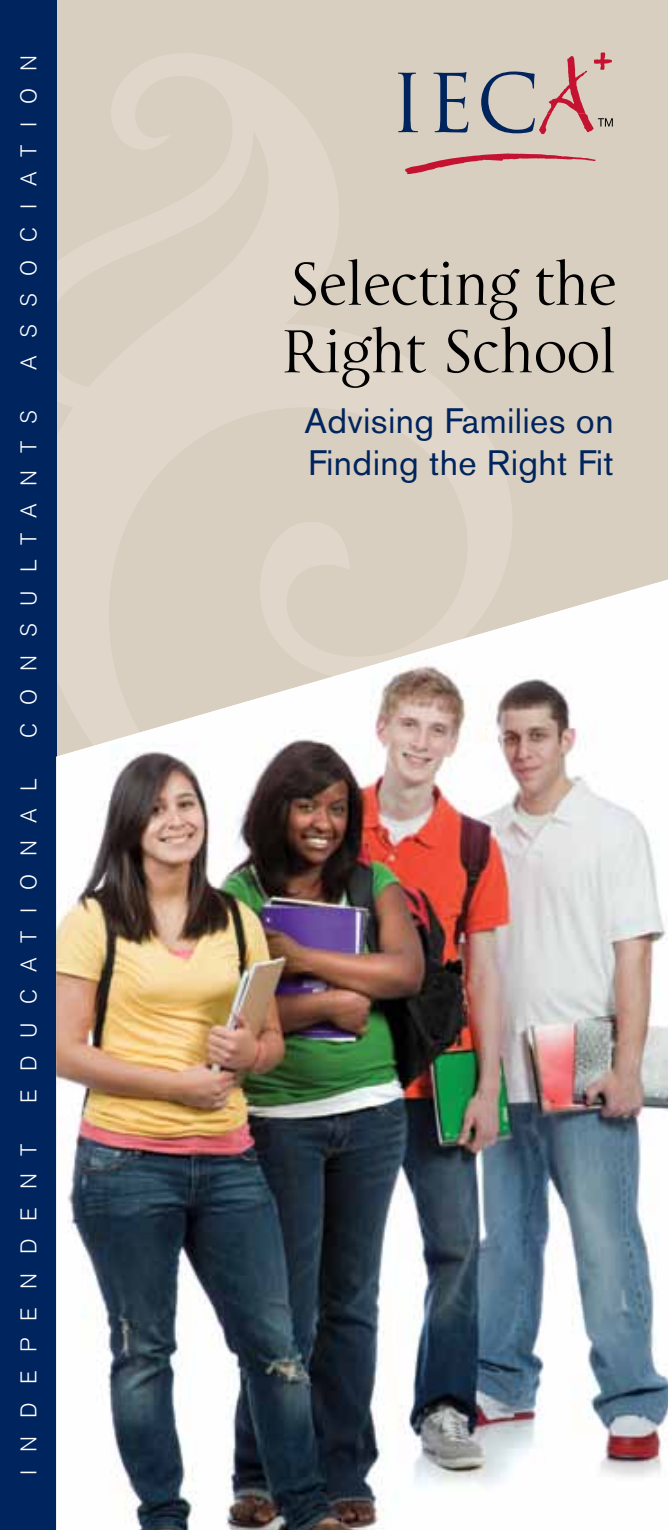
<style>
.page{position:relative;width:668px;height:1530px;background:#d8cfc0}
.page>*{position:absolute;margin:0;border:0;box-sizing:border-box;transform-origin:0 0}
.t1{font:62.5px/67.5px "La Gioconda OS";letter-spacing:-.025em;color:#000}
.t2{font:35px/42.5px "Akzidenz Grotesk BE";letter-spacing:.01em;color:#00245d}
.t3{font:300 22.5px "Akzidenz Grotesk BE";letter-spacing:.795em;color:#fff}
.t4{font:300 22.5px "Akzidenz Grotesk BE";letter-spacing:.815em;color:#fff}
</style>
<div class="page">
<svg style="left:398px;top:73px;width:20px;height:59px"></svg>
<svg style="left:433px;top:72px;width:35px;height:60px"></svg>
<svg style="left:405px;top:153px;width:191px;height:21px"></svg>
<svg style="left:481px;top:53px;width:132px;height:81px"></svg>
<div style="left:0;top:0;width:56px;height:1530px;background:#00245d"></div>
<img style="left:56px;top:580px;width:612px;height:950px">
<p class="t3" style="left:16px;top:370px;width:317px;rotate:-90deg">ASSOCIATION</p>
<p class="t3" style="left:16px;top:738px;width:329px;rotate:-90deg">CONSULTANTS</p>
<p class="t3" style="left:16px;top:1103px;width:326px;rotate:-90deg">EDUCATIONAL</p>
<p class="t4" style="left:16px;top:1475px;width:333px;rotate:-90deg">INDEPENDENT</p>
<h1 class="t1" style="left:281px;top:250px;width:338px">Selecting the<br>Right School</h1>
<p class="t2" style="left:304px;top:399px;width:311px">Advising Families on<br>Finding the Right Fit</p>
</div>
